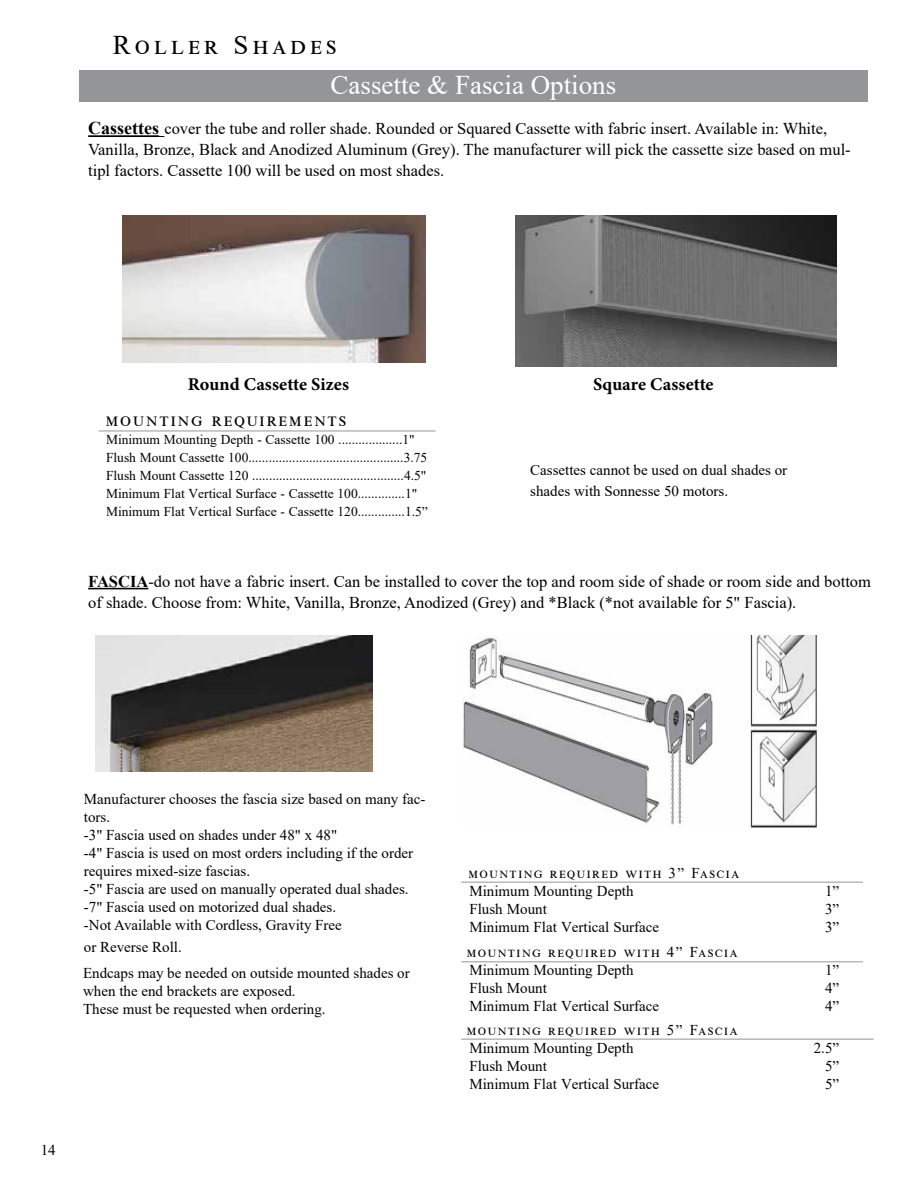
<style>
.page{position:relative;width:918px;height:1188px;background:#fff}
.page>*{position:absolute;margin:0;border:0;box-sizing:border-box;transform-origin:0 0}
.t1{font:27px "Times New Roman";color:#fff}
.t2{font:27px "Times New Roman";letter-spacing:.15em;color:#000}
.t3{font:19.5px "Times New Roman";letter-spacing:.165em;color:#000}
.t4{font:18px "Minion Variable Concept";color:#000}
.t5{font:16.5px/21px "Times New Roman";color:#000}
.t6{font:15px/18px "Times New Roman";color:#000}
.t7{font:13.5px/18px "Times New Roman";color:#000}
.s1{font-weight:700;font-size:18px}
.s2{font-weight:700}
</style>
<div class="page">
<div style="left:79px;top:70px;width:789px;height:32px;background:#939598"></div>
<hr style="left:88px;top:135px;width:71px;height:2px;background:#000">
<img style="left:123px;top:215px;width:302px;height:148px">
<hr style="left:99px;top:431px;width:337px;height:1px;background:#939598">
<img style="left:515px;top:215px;width:322px;height:151px">
<hr style="left:88px;top:588px;width:60px;height:1px;background:#000">
<img style="left:96px;top:636px;width:277px;height:136px">
<img style="left:463px;top:636px;width:353px;height:191px">
<hr style="left:461px;top:882px;width:402px;height:1px;background:#939598">
<hr style="left:461px;top:1039px;width:413px;height:1px;background:#939598">
<hr style="left:461px;top:962px;width:402px;height:1px;background:#939598">
<h1 class="t2" style="left:113px;top:26px;width:225px">Roller Shades</h1>
<h1 class="t1" style="left:331px;top:66px;width:287px">Cassette &amp; Fascia Options</h1>
<p class="t5" style="left:88px;top:118px;width:764px"><span class="s1">Cassettes</span> cover the tube and roller shade. Rounded or Squared Cassette with fabric insert. Available in: White,<br>Vanilla, Bronze, Black and Anodized Aluminum (Grey). The manufacturer will pick the cassette size based on mul&shy;tipl factors. Cassette 100 will be used on most shades.</p>
<p class="t4" style="left:188px;top:371px;width:163px">Round Cassette Sizes</p>
<h2 class="t3" style="left:106px;top:406px;width:242px">mounting requirements</h2>
<p class="t7" style="left:106px;top:430px;width:323px">Minimum Mounting Depth - Cassette 100 ...................1" Flush Mount Cassette 100..............................................3.75<br>Flush Mount Cassette 120 .............................................4.5" Minimum Flat Vertical Surface - Cassette 100..............1" Minimum Flat Vertical Surface - Cassette 120..............1.5”</p>
<p class="t4" style="left:593px;top:371px;width:122px">Square Cassette</p>
<p class="t6" style="left:530px;top:459px;width:259px;line-height:21px">Cassettes cannot be used on dual shades or shades with Sonnesse 50 motors.</p>
<p class="t5" style="left:88px;top:570px;width:784px"><span class="s2">FASCIA</span>-do not have a fabric insert. Can be installed to cover the top and room side of shade or room side and bottom of shade. Choose from: White, Vanilla, Bronze, Anodized (Grey) and *Black (*not available for 5" Fascia).</p>
<p class="t6" style="left:84px;top:789px;width:343px">Manufacturer chooses the fascia size based on many fac&shy;tors.<br>-3" Fascia used on shades under 48" x 48"<br>-4" Fascia is used on most orders including if the order requires mixed-size fascias.<br>-5" Fascia are used on manually operated dual shades. -7" Fascia used on motorized dual shades.<br>-Not Available with Cordless, Gravity Free</p>
<p class="t6" style="left:84px;top:937px;width:99px">or Reverse Roll.</p>
<p class="t6" style="left:83px;top:964px;width:328px">Endcaps may be needed on outside mounted shades or when the end brackets are exposed.<br>These must be requested when ordering.</p>
<p class="t6" style="left:41px;top:1140px;width:16px">14</p>
<p class="t6" style="left:468px;top:863px;width:271px">mounting required with 3” Fascia<br>Minimum Mounting Depth</p>
<p class="t6" style="left:825px;top:881px;width:16px">1”</p>
<p class="t6" style="left:469px;top:899px;width:79px">Flush Mount</p>
<p class="t6" style="left:825px;top:899px;width:16px">3”</p>
<p class="t6" style="left:469px;top:917px;width:191px">Minimum Flat Vertical Surface</p>
<p class="t6" style="left:825px;top:917px;width:16px">3”</p>
<p class="t6" style="left:467px;top:943px;width:271px">mounting required with 4” Fascia<br>Minimum Mounting Depth</p>
<p class="t6" style="left:825px;top:961px;width:16px">1”</p>
<p class="t6" style="left:469px;top:979px;width:79px">Flush Mount</p>
<p class="t6" style="left:825px;top:979px;width:16px">4”</p>
<p class="t6" style="left:469px;top:997px;width:191px">Minimum Flat Vertical Surface</p>
<p class="t6" style="left:825px;top:997px;width:16px">4”</p>
<p class="t6" style="left:467px;top:1020px;width:271px">mounting required with 5” Fascia<br>Minimum Mounting Depth</p>
<p class="t6" style="left:814px;top:1038px;width:27px">2.5”</p>
<p class="t6" style="left:469px;top:1056px;width:79px">Flush Mount</p>
<p class="t6" style="left:825px;top:1056px;width:16px">5”</p>
<p class="t6" style="left:469px;top:1074px;width:191px">Minimum Flat Vertical Surface</p>
<p class="t6" style="left:825px;top:1074px;width:16px">5”</p>
</div>
